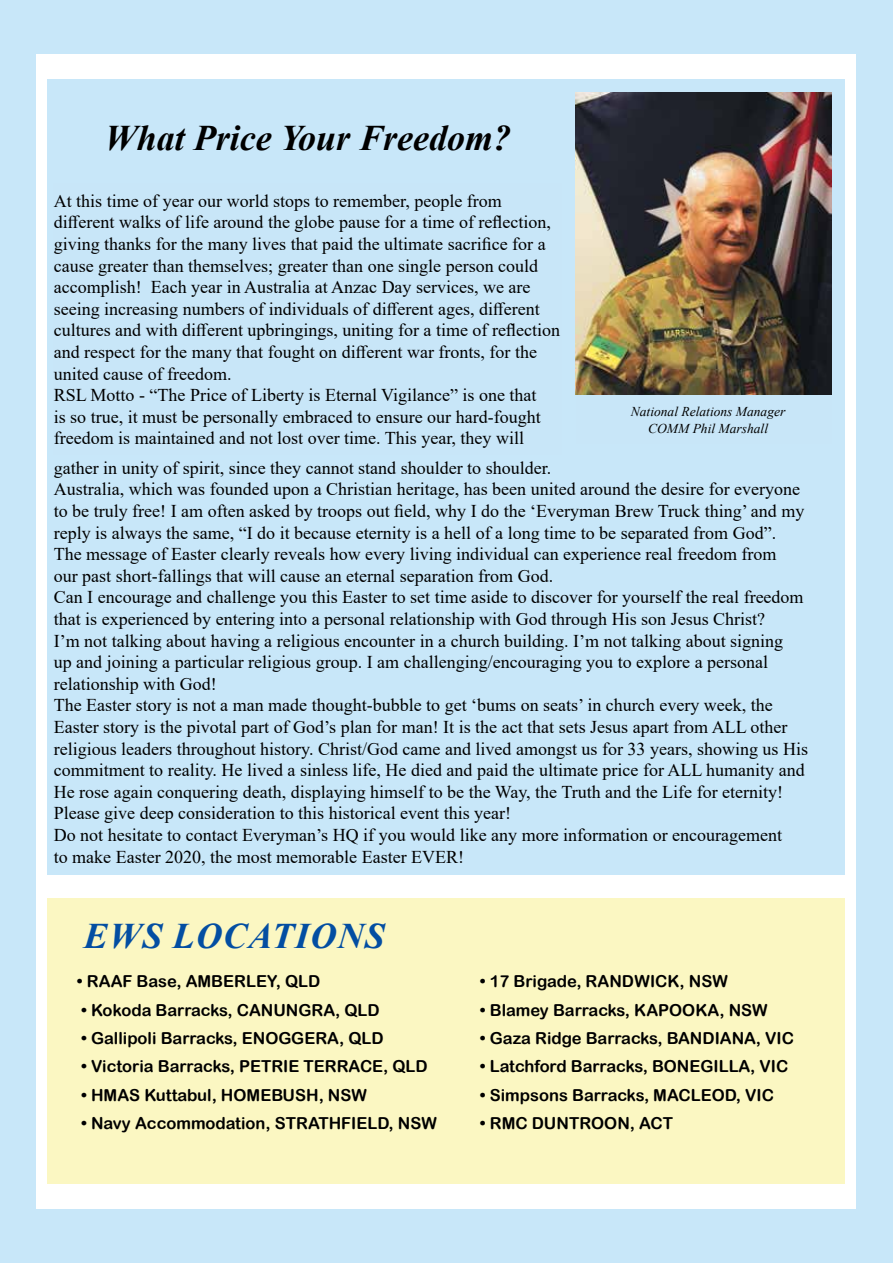
<style>
.page{position:relative;width:893px;height:1263px;background:#c8e7f9}
.page>*{position:absolute;margin:0;border:0;box-sizing:border-box;transform-origin:0 0}
.t1{font:italic 700 36px "Times New Roman";color:#000}
.t2{font:italic 700 36px "Times New Roman";letter-spacing:.035em;color:#034ea2}
.t3{font:18px/21.6px "Times New Roman";color:#000}
.t4{font:16.5px "Arial Rounded MT Bold";color:#000}
.t5{font:italic 13.5px/16.2px "Times New Roman";color:#000;text-align:center}
</style>
<div class="page">
<div style="left:36px;top:54px;width:819px;height:1155px;background:#fff"></div>
<div style="left:48px;top:80px;width:797px;height:795px;background:#c8e7f9"></div>
<img style="left:576px;top:92px;width:255px;height:302px">
<div style="left:48px;top:898px;width:797px;height:286px;background:#fbf7c2"></div>
<h1 class="t1" style="left:105px;top:113px;width:408px">What Price Your Freedom?</h1>
<p class="t3" style="left:54px;top:189px;width:508px">At this time of year our world stops to remember, people from different walks of life around the globe pause for a time of reflection, giving thanks for the many lives that paid the ultimate sacrifice for a cause greater than themselves; greater than one single person could accomplish! Each year in Australia at Anzac Day services, we are seeing increasing numbers of individuals of different ages, different cultures and with different upbringings, uniting for a time of reflection and respect for the many that fought on different war fronts, for the united cause of freedom.<br>RSL Motto - “The Price of Liberty is Eternal Vigilance” is one that<br>is so true, it must be personally embraced to ensure our hard-fought freedom is maintained and not lost over time. This year, they will</p>
<p class="t3" style="left:54px;top:456px;width:756px">gather in unity of spirit, since they cannot stand shoulder to shoulder.<br>Australia, which was founded upon a Christian heritage, has been united around the desire for everyone to be truly free! I am often asked by troops out field, why I do the ‘Everyman Brew Truck thing’ and my reply is always the same, “I do it because eternity is a hell of a long time to be separated from God”.<br>The message of Easter clearly reveals how every living individual can experience real freedom from<br>our past short-fallings that will cause an eternal separation from God.<br>Can I encourage and challenge you this Easter to set time aside to discover for yourself the real freedom that is experienced by entering into a personal relationship with God through His son Jesus Christ?<br>I’m not talking about having a religious encounter in a church building. I’m not talking about signing<br>up and joining a particular religious group. I am challenging/encouraging you to explore a personal relationship with God!<br>The Easter story is not a man made thought-bubble to get ‘bums on seats’ in church every week, the Easter story is the pivotal part of God’s plan for man! It is the act that sets Jesus apart from ALL other religious leaders throughout history. Christ/God came and lived amongst us for 33 years, showing us His commitment to reality. He lived a sinless life, He died and paid the ultimate price for ALL humanity and He rose again conquering death, displaying himself to be the Way, the Truth and the Life for eternity!<br>Please give deep consideration to this historical event this year!<br>Do not hesitate to contact Everyman’s HQ if you would like any more information or encouragement<br>to make Easter 2020, the most memorable Easter EVER!</p>
<p class="t5" style="left:631px;top:403px;width:156px">National Relations Manager<br>COMM Phil Marshall</p>
<h1 class="t2" style="left:84px;top:911px;width:302px">EWS LOCATIONS</h1>
<p class="t4" style="left:77px;top:972px;width:245px">• RAAF Base, AMBERLEY, QLD</p>
<p class="t4" style="left:480px;top:972px;width:250px">• 17 Brigade, RANDWICK, NSW</p>
<p class="t4" style="left:81px;top:1000px;width:300px">• Kokoda Barracks, CANUNGRA, QLD</p>
<p class="t4" style="left:480px;top:1000px;width:289px">• Blamey Barracks, KAPOOKA, NSW</p>
<p class="t4" style="left:81px;top:1028px;width:304px">• Gallipoli Barracks, ENOGGERA, QLD</p>
<p class="t4" style="left:480px;top:1028px;width:316px">• Gaza Ridge Barracks, BANDIANA, VIC</p>
<p class="t4" style="left:81px;top:1057px;width:348px">• Victoria Barracks, PETRIE TERRACE, QLD</p>
<p class="t4" style="left:480px;top:1057px;width:310px">• Latchford Barracks, BONEGILLA, VIC</p>
<p class="t4" style="left:81px;top:1085px;width:287px">• HMAS Kuttabul, HOMEBUSH, NSW</p>
<p class="t4" style="left:480px;top:1085px;width:296px">• Simpsons Barracks, MACLEOD, VIC</p>
<p class="t4" style="left:81px;top:1113px;width:357px">• Navy Accommodation, STRATHFIELD, NSW</p>
<p class="t4" style="left:480px;top:1113px;width:195px">• RMC DUNTROON, ACT</p>
</div>
